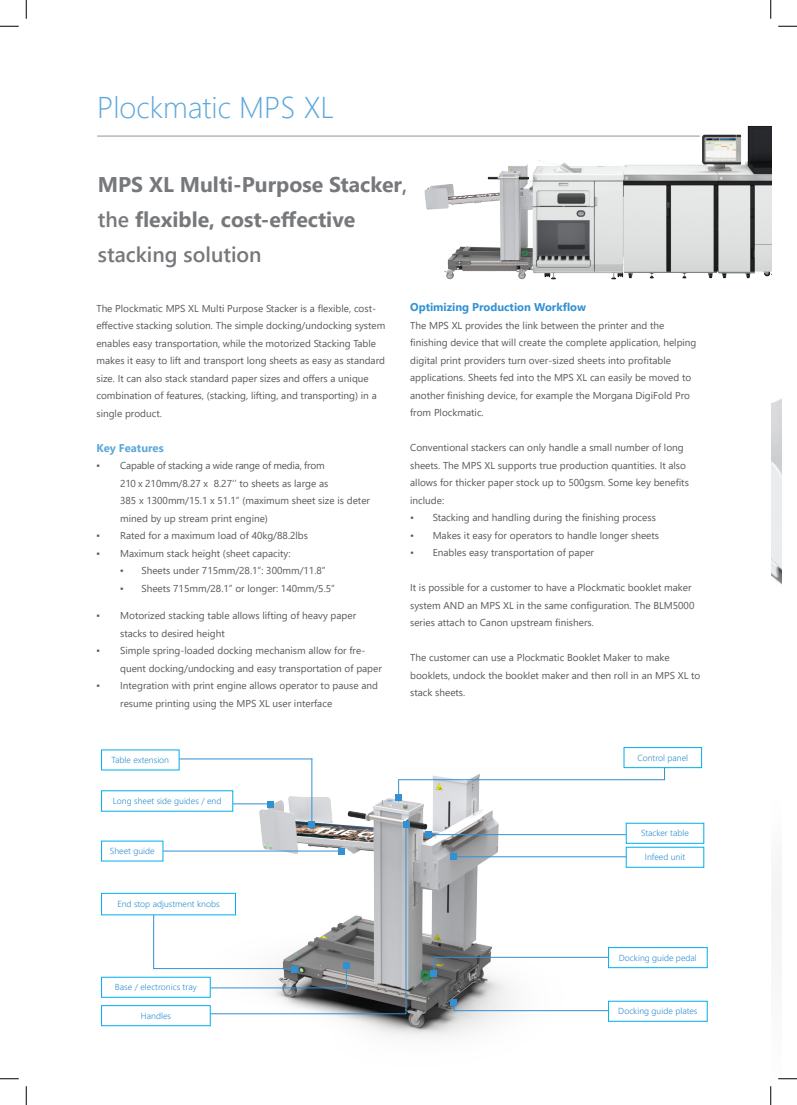
<style>
.page{position:relative;width:797px;height:1105px;background:#fff}
.page>*{position:absolute;margin:0;border:0;box-sizing:border-box;transform-origin:0 0}
.t1{font:300 30px "Segoe UI";color:#5ba7db}
.t2{font:700 21.25px/35px "Segoe UI";color:#76787b}
.t3{font:700 11.25px "Segoe UI";color:#3291d2}
.Headings{font:700 11.25px "Segoe UI";color:#5ba7db}
.Headings-2{font:10px/17.5px "Segoe UI";color:#57585a}
.Headings-3{font:10px "Segoe UI";letter-spacing:-.02em;color:#57585a}
.t4{font:300 8.75px "Segoe UI";color:#3291d2}
.s1{font-weight:600}
</style>
<div class="page">
<img style="left:101px;top:747px;width:557px;height:290px">
<hr style="left:97px;top:136px;width:602px;height:1px;background:#939598">
<img style="left:413px;top:125px;width:358px;height:155px">
<svg style="left:470px;top:875px;width:3px;height:6px"></svg>
<div style="left:267px;top:801px;width:7px;height:7px;background:#3291d2"></div>
<div style="left:425px;top:831px;width:6px;height:7px;background:#3291d2"></div>
<hr style="left:179px;top:758px;width:133px;height:1px;background:#3291d2">
<hr style="left:311px;top:758px;width:1px;height:66px;background:#3291d2">
<svg style="left:453px;top:1001px;width:155px;height:10px"></svg>
<div style="left:450px;top:999px;width:7px;height:6px;background:#3291d2"></div>
<div style="left:308px;top:821px;width:7px;height:7px;background:#3291d2"></div>
<div style="left:395px;top:795px;width:7px;height:6px;background:#3291d2"></div>
<div style="left:624px;top:747px;width:77px;height:21px;border:1px solid #00aeef"></div>
<hr style="left:163px;top:850px;width:180px;height:1px;background:#3291d2">
<hr style="left:427px;top:834px;width:199px;height:1px;background:#3291d2">
<div style="left:450px;top:853px;width:6px;height:7px;background:#3291d2"></div>
<hr style="left:451px;top:856px;width:175px;height:1px;background:#3291d2">
<div style="left:608px;top:947px;width:99px;height:21px;border:1px solid #00aeef"></div>
<div style="left:430px;top:970px;width:7px;height:7px;background:#3291d2"></div>
<hr style="left:434px;top:957px;width:174px;height:1px;background:#3291d2">
<div style="left:101px;top:893px;width:135px;height:22px;border:1px solid #00aeef"></div>
<svg style="left:153px;top:914px;width:56px;height:75px"></svg>
<svg style="left:397px;top:767px;width:268px;height:34px"></svg>
<hr style="left:233px;top:803px;width:36px;height:1px;background:#3291d2">
<svg style="left:209px;top:823px;width:198px;height:192px"></svg>
<div style="left:101px;top:1005px;width:109px;height:21px;border:1px solid #00aeef"></div>
<div style="left:403px;top:821px;width:7px;height:7px;background:#3291d2"></div>
<svg style="left:433px;top:957px;width:1px;height:13px"></svg>
<img style="left:771px;top:126px;width:10px;height:802px">
<svg style="left:0;top:25px;width:19px;height:2px"></svg>
<svg style="left:778px;top:25px;width:19px;height:2px"></svg>
<svg style="left:0;top:1078px;width:19px;height:1px"></svg>
<svg style="left:778px;top:1078px;width:19px;height:1px"></svg>
<svg style="left:25px;top:0;width:2px;height:19px"></svg>
<svg style="left:25px;top:1086px;width:2px;height:19px"></svg>
<svg style="left:770px;top:0;width:1px;height:19px"></svg>
<svg style="left:770px;top:1086px;width:1px;height:19px"></svg>
<p class="t1" style="left:97px;top:79px;width:239px">Plockmatic MPS XL</p>
<p class="t2" style="left:98px;top:166px;width:311px">MPS XL Multi-Purpose Stacker<span class="s1">, the</span> flexible, cost-effective <span class="s1">stacking solution</span></p>
<p class="Headings-2" style="left:96px;top:298px;width:290px">The Plockmatic MPS XL Multi Purpose Stacker is a flexible, cost&shy;effective stacking solution. The simple docking/undocking system enables easy transportation, while the motorized Stacking Table makes it easy to lift and transport long sheets as easy as standard size. It can also stack standard paper sizes and offers a unique combination of features, (stacking, lifting, and transporting) in a single product.</p>
<p class="Headings" style="left:96px;top:437px;width:69px">Key Features</p>
<p class="Headings-3" style="left:96px;top:456px;width:230px">▪ Capable of stacking a wide range of media, from</p>
<p class="Headings-2" style="left:120px;top:473px;width:251px">210 x 210mm/8.27 x 8.27’’ to sheets as large as<br>385 x 1300mm/15.1 x 51.1” (maximum sheet size is deter mined by up stream print engine)</p>
<p class="Headings-2" style="left:96px;top:526px;width:213px">▪ Rated for a maximum load of 40kg/88.2lbs</p>
<p class="Headings-2" style="left:96px;top:543px;width:196px">▪ Maximum stack height (sheet capacity:</p>
<p class="Headings-2" style="left:120px;top:561px;width:207px">▪ Sheets under 715mm/28.1”: 300mm/11.8”</p>
<p class="Headings-2" style="left:120px;top:578px;width:216px">▪ Sheets 715mm/28.1” or longer: 140mm/5.5”</p>
<p class="Headings-2" style="left:120px;top:606px;width:237px;text-indent:-24px">▪ Motorized stacking table allows lifting of heavy paper stacks to desired height</p>
<p class="Headings-2" style="left:120px;top:641px;width:263px;text-indent:-24px">▪ Simple spring-loaded docking mechanism allow for fre&shy;quent docking/undocking and easy transportation of paper</p>
<p class="Headings-2" style="left:120px;top:676px;width:259px;text-indent:-24px">▪ Integration with print engine allows operator to pause and resume printing using the MPS XL user interface</p>
<p class="t3" style="left:410px;top:297px;width:177px">Optimizing Production Workflow</p>
<p class="Headings-2" style="left:410px;top:315px;width:288px">The MPS XL provides the link between the printer and the finishing device that will create the complete application, helping digital print providers turn over-sized sheets into profitable applications. Sheets fed into the MPS XL can easily be moved to another finishing device, for example the Morgana DigiFold Pro from Plockmatic.</p>
<p class="Headings-2" style="left:410px;top:438px;width:280px">Conventional stackers can only handle a small number of long sheets. The MPS XL supports true production quantities. It also allows for thicker paper stock up to 500gsm. Some key benefits include:</p>
<p class="Headings-2" style="left:410px;top:508px;width:247px">• Stacking and handling during the finishing process</p>
<p class="Headings-2" style="left:410px;top:525px;width:250px">• Makes it easy for operators to handle longer sheets</p>
<p class="Headings-2" style="left:410px;top:543px;width:185px">• Enables easy transportation of paper</p>
<p class="Headings-2" style="left:410px;top:578px;width:286px">It is possible for a customer to have a Plockmatic booklet maker system AND an MPS XL in the same configuration. The BLM5000 series attach to Canon upstream finishers.</p>
<p class="Headings-2" style="left:410px;top:648px;width:292px">The customer can use a Plockmatic Booklet Maker to make booklets, undock the booklet maker and then roll in an MPS XL to stack sheets.</p>
<p class="t4" style="left:111px;top:752px;width:59px">Table extension</p>
<p class="t4" style="left:637px;top:749px;width:52px">Control panel</p>
<p class="t4" style="left:113px;top:793px;width:110px">Long sheet side guides / end</p>
<p class="t4" style="left:110px;top:843px;width:46px">Sheet guide</p>
<p class="t4" style="left:117px;top:896px;width:104px">End stop adjustment knobs</p>
<p class="t4" style="left:115px;top:979px;width:83px">Base / electronics tray</p>
<p class="t4" style="left:141px;top:1007px;width:32px">Handles</p>
<p class="t4" style="left:641px;top:825px;width:49px">Stacker table</p>
<p class="t4" style="left:645px;top:849px;width:42px">Infeed unit</p>
<p class="t4" style="left:619px;top:949px;width:79px">Docking guide pedal</p>
<p class="t4" style="left:618px;top:1003px;width:81px">Docking guide plates</p>
</div>
